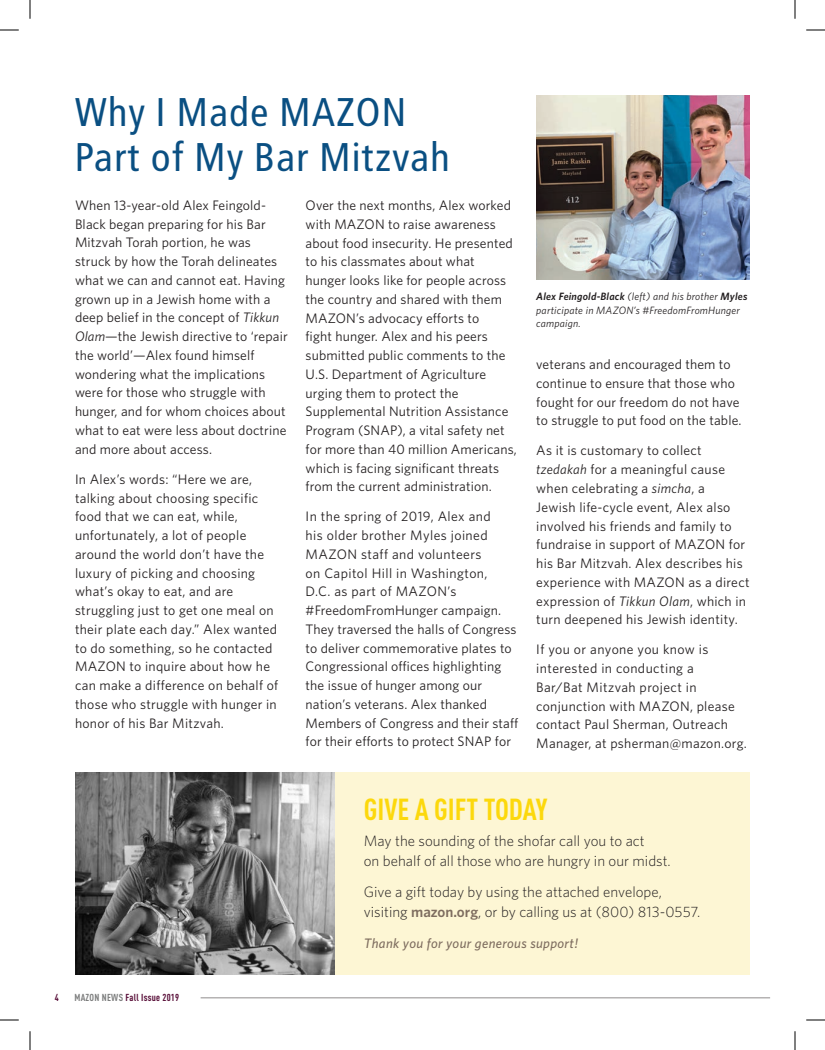
<style>
.page{position:relative;width:825px;height:1050px;background:#fff}
.page>*{position:absolute;margin:0;border:0;box-sizing:border-box;transform-origin:0 0}
.t1{font:40px/45px "Transit Bk Neg OT";color:#0a4f82}
.t2{font:700 30px "DIN Cond";color:#fcd80c}
.t3{font:300 15px/20px "Whitney";color:#231f20}
.t4{font:13.75px/18.8px "Whitney";letter-spacing:.01em;color:#231f20}
.t5{font:italic 500 13.75px "Whitney";letter-spacing:.025em;color:#7e6d5f}
.t6{font:italic 10.62px/13.8px "Whitney";letter-spacing:.02em;color:#231f20}
.t7{font:700 10px "DIN Cond";letter-spacing:.025em;color:#580e38}
.s1{font-style:italic}
.s2{font-weight:600}
.s3{color:#7c7d7d}
.s4{font-weight:600;color:#7e6d5f}
</style>
<div class="page">
<img style="left:536px;top:95px;width:214px;height:184px">
<div style="left:75px;top:772px;width:675px;height:203px;background:#fdf6d4"></div>
<img style="left:75px;top:772px;width:259px;height:203px">
<hr style="left:201px;top:998px;width:569px;height:1px;background:#908c8c">
<svg style="left:0;top:29px;width:19px;height:2px"></svg>
<svg style="left:806px;top:29px;width:19px;height:2px"></svg>
<svg style="left:0;top:1019px;width:19px;height:2px"></svg>
<svg style="left:806px;top:1019px;width:19px;height:2px"></svg>
<svg style="left:29px;top:0;width:2px;height:19px"></svg>
<svg style="left:29px;top:1031px;width:2px;height:19px"></svg>
<svg style="left:794px;top:0;width:2px;height:19px"></svg>
<svg style="left:794px;top:1031px;width:2px;height:19px"></svg>
<h1 class="t1" style="left:75px;top:90px;width:378px">Why I Made MAZON<br>Part of My Bar Mitzvah</h1>
<p class="t4" style="left:75px;top:195px;width:214px">When 13-year-old Alex Feingold-<br>Black began preparing for his Bar<br>Mitzvah Torah portion, he was struck by how the Torah delineates what we can and cannot eat. Having grown up in a Jewish home with a deep belief in the concept of <span class="s1">Tikkun<br>Olam</span>—the Jewish directive to ‘repair the world’—Alex found himself wondering what the implications were for those who struggle with hunger, and for whom choices about what to eat were less about doctrine and more about access.</p>
<p class="t4" style="left:75px;top:469px;width:205px">In Alex’s words: “Here we are, talking about choosing specific food that we can eat, while, unfortunately, a lot of people around the world don’t have the luxury of picking and choosing what’s okay to eat, and are struggling just to get one meal on their plate each day.” Alex wanted to do something, so he contacted<br>MAZON to inquire about how he can make a difference on behalf of those who struggle with hunger in honor of his Bar Mitzvah.</p>
<p class="t4" style="left:306px;top:196px;width:213px">Over the next months, Alex worked with MAZON to raise awareness about food insecurity. He presented to his classmates about what hunger looks like for people across the country and shared with them<br>MAZON’s advocacy efforts to<br>fight hunger. Alex and his peers submitted public comments to the<br>U.S. Department of Agriculture urging them to protect the<br>Supplemental Nutrition Assistance<br>Program (SNAP), a vital safety net for more than 40 million Americans, which is facing significant threats from the current administration.</p>
<p class="t4" style="left:306px;top:507px;width:214px">In the spring of 2019, Alex and<br>his older brother Myles joined<br>MAZON staff and volunteers<br>on Capitol Hill in Washington,<br>D.C. as part of MAZON’s #FreedomFromHunger campaign.<br>They traversed the halls of Congress to deliver commemorative plates to<br>Congressional offices highlighting the issue of hunger among our nation’s veterans. Alex thanked<br>Members of Congress and their staff for their efforts to protect SNAP for</p>
<p class="t6" style="left:536px;top:289px;width:213px"><span class="s2">Alex Feingold-Black</span> (left) and his brother <span class="s2">Myles </span>participate in MAZON’s #FreedomFromHunger campaign.</p>
<p class="t4" style="left:536px;top:355px;width:207px">veterans and encouraged them to continue to ensure that those who fought for our freedom do not have to struggle to put food on the table.</p>
<p class="t4" style="left:536px;top:441px;width:215px">As it is customary to collect <span class="s1">tzedakah</span> for a meaningful cause when celebrating a <span class="s1">simcha</span>, a<br>Jewish life-cycle event, Alex also involved his friends and family to fundraise in support of MAZON for his Bar Mitzvah. Alex describes his experience with MAZON as a direct expression of <span class="s1">Tikkun Olam</span>, which in turn deepened his Jewish identity.</p>
<p class="t4" style="left:536px;top:640px;width:212px">If you or anyone you know is interested in conducting a<br>Bar/Bat Mitzvah project in conjunction with MAZON, please contact Paul Sherman, Outreach<br>Manager, at psherman@mazon.org.</p>
<p class="t7" style="left:55px;top:992px;width:6px">4</p>
<p class="t7" style="left:74px;top:992px;width:106px"><span class="s3">MAZON NEWS</span> Fall Issue 2019</p>
<h2 class="t2" style="left:364px;top:791px;width:185px">GIVE A GIFT TODAY</h2>
<p class="t3" style="left:364px;top:830px;width:308px">May the sounding of the shofar call you to act<br>on behalf of all those who are hungry in our midst.</p>
<p class="t3" style="left:364px;top:881px;width:338px">Give a gift today by using the attached envelope, visiting <span class="s4">mazon.org</span>, or by calling us at (800) 813-0557.</p>
<p class="t5" style="left:364px;top:934px;width:216px">Thank you for your generous support!</p>
</div>
